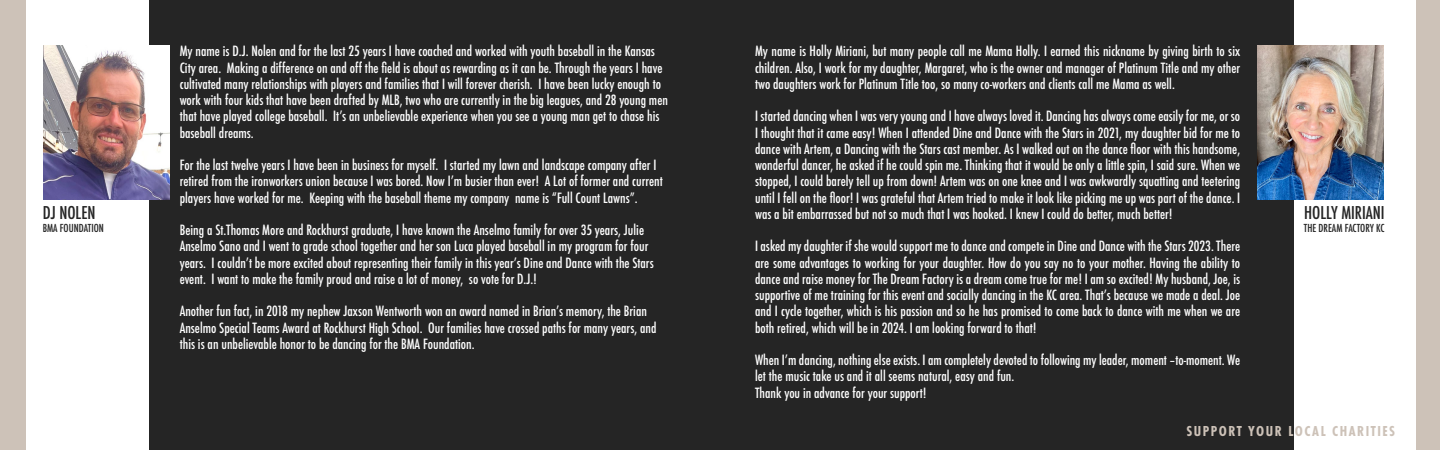
<style>
.page{position:relative;width:1440px;height:450px;background:#fff}
.page>*{position:absolute;margin:0;border:0;box-sizing:border-box;transform-origin:0 0}
.t1{font:500 condensed 17.25px "Futura";color:#252525}
.t2{font:700 15px "Futura PT Cond";letter-spacing:.1em;color:#cdc2b8}
.t3{font:500 condensed 13.75px/16.2px "Futura";color:#fff}
.t4{font:500 condensed 10.75px "Futura";color:#252525}
</style>
<div class="page">
<div style="left:1417px;top:0;width:23px;height:450px;background:#cdc2b8"></div>
<div style="left:745px;top:0;width:549px;height:450px;background:#252525"></div>
<div style="left:149px;top:0;width:607px;height:450px;background:#252525"></div>
<div style="left:0;top:0;width:25px;height:450px;background:#cdc2b8"></div>
<img style="left:1258px;top:45px;width:126px;height:154px">
<img style="left:44px;top:45px;width:126px;height:154px">
<p class="t1" style="left:43px;top:201px;width:54px">DJ NOLEN</p>
<p class="t4" style="left:43px;top:221px;width:63px">BMA FOUNDATION</p>
<p class="t3" style="left:180px;top:43px;width:490px">My name is D.J. Nolen and for the last 25 years I have coached and worked with youth baseball in the Kansas City area. Making a difference on and off the field is about as rewarding as it can be. Through the years I have cultivated many relationships with players and families that I will forever cherish. I have been lucky enough to work with four kids that have been drafted by MLB, two who are currently in the big leagues, and 28 young men that have played college baseball. It’s an unbelievable experience when you see a young man get to chase his baseball dreams.</p>
<p class="t3" style="left:180px;top:157px;width:485px">For the last twelve years I have been in business for myself. I started my lawn and landscape company after I retired from the ironworkers union because I was bored. Now I’m busier than ever! A Lot of former and current players have worked for me. Keeping with the baseball theme my company name is “Full Count Lawns”.</p>
<p class="t3" style="left:180px;top:222px;width:476px">Being a St.Thomas More and Rockhurst graduate, I have known the Anselmo family for over 35 years, Julie Anselmo Sano and I went to grade school together and her son Luca played baseball in my program for four years. I couldn’t be more excited about representing their family in this year’s Dine and Dance with the Stars event. I want to make the family proud and raise a lot of money, so vote for D.J.!</p>
<p class="t3" style="left:180px;top:303px;width:478px">Another fun fact, in 2018 my nephew Jaxson Wentworth won an award named in Brian’s memory, the Brian<br>Anselmo Special Teams Award at Rockhurst High School. Our families have crossed paths for many years, and this is an unbelievable honor to be dancing for the BMA Foundation.</p>
<p class="t3" style="left:755px;top:43px;width:487px;text-align:justify">My name is Holly Miriani, but many people call me Mama Holly. I earned this nickname by giving birth to six children. Also, I work for my daughter, Margaret, who is the owner and manager of Platinum Title and my other two daughters work for Platinum Title too, so many co-workers and clients call me Mama as well.</p>
<p class="t3" style="left:755px;top:108px;width:487px;text-align:justify">I started dancing when I was very young and I have always loved it. Dancing has always come easily for me, or so I thought that it came easy! When I attended Dine and Dance with the Stars in 2021, my daughter bid for me to dance with Artem, a Dancing with the Stars cast member. As I walked out on the dance floor with this handsome, wonderful dancer, he asked if he could spin me. Thinking that it would be only a little spin, I said sure. When we stopped, I could barely tell up from down! Artem was on one knee and I was awkwardly squatting and teetering until I fell on the floor! I was grateful that Artem tried to make it look like picking me up was part of the dance. I was a bit embarrassed but not so much that I was hooked. I knew I could do better, much better!</p>
<p class="t3" style="left:755px;top:238px;width:487px;text-align:justify">I asked my daughter if she would support me to dance and compete in Dine and Dance with the Stars 2023. There are some advantages to working for your daughter. How do you say no to your mother. Having the ability to dance and raise money for The Dream Factory is a dream come true for me! I am so excited! My husband, Joe, is supportive of me training for this event and socially dancing in the KC area. That’s because we made a deal. Joe and I cycle together, which is his passion and so he has promised to come back to dance with me when we are both retired, which will be in 2024. I am looking forward to that!</p>
<p class="t3" style="left:755px;top:352px;width:487px">When I’m dancing, nothing else exists. I am completely devoted to following my leader, moment –to-moment. We let the music take us and it all seems natural, easy and fun.<br>Thank you in advance for your support!</p>
<p class="t2" style="left:1186px;top:422px;width:210px">SUPPORT YOUR LOCAL CHARITIES</p>
<p class="t1" style="left:1304px;top:201px;width:82px">HOLLY MIRIANI</p>
<p class="t4" style="left:1304px;top:221px;width:82px">THE DREAM FACTORY KC</p>
</div>
